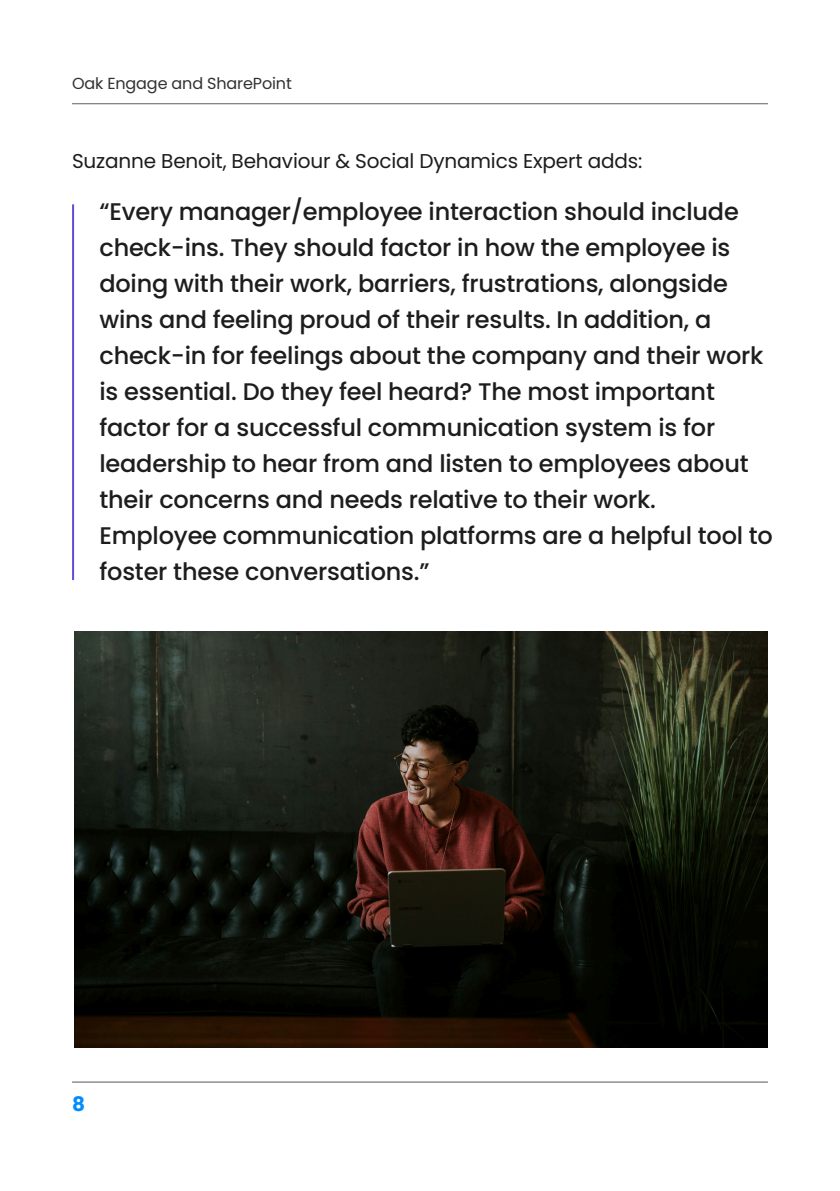
<style>
.page{position:relative;width:840px;height:1191px;background:#fff}
.page>*{position:absolute;margin:0;border:0;box-sizing:border-box;transform-origin:0 0}
.t1{font:500 24px/36px "Poppins";letter-spacing:-.01em;color:#1d1d1d}
.t2{font:20px "Poppins";letter-spacing:-.01em;color:#1d1d1d}
.t3{font:700 20px "Poppins";color:#008cff}
.t4{font:16px "Poppins";letter-spacing:-.01em;color:#323232}
</style>
<div class="page">
<hr style="left:72px;top:1081px;width:695px;height:1px;background:#565655">
<hr style="left:72px;top:103px;width:695px;height:1px;background:#5f5f5e">
<hr style="left:72px;top:204px;width:2px;height:376px;background:#674bd7">
<img style="left:74px;top:631px;width:693px;height:417px">
<p class="t4" style="left:72px;top:74px;width:221px">Oak Engage and SharePoint</p>
<p class="t2" style="left:72px;top:150px;width:571px">Suzanne Benoit, Behaviour &amp; Social Dynamics Expert adds:</p>
<p class="t1" style="left:99px;top:193px;width:674px">“Every manager/employee interaction should include check-ins. They should factor in how the employee is doing with their work, barriers, frustrations, alongside wins and feeling proud of their results. In addition, a check-in for feelings about the company and their work is essential. Do they feel heard? The most important factor for a successful communication system is for leadership to hear from and listen to employees about their concerns and needs relative to their work.<br>Employee communication platforms are a helpful tool to foster these conversations.”</p>
<p class="t3" style="left:72px;top:1092px;width:14px">8</p>
</div>
